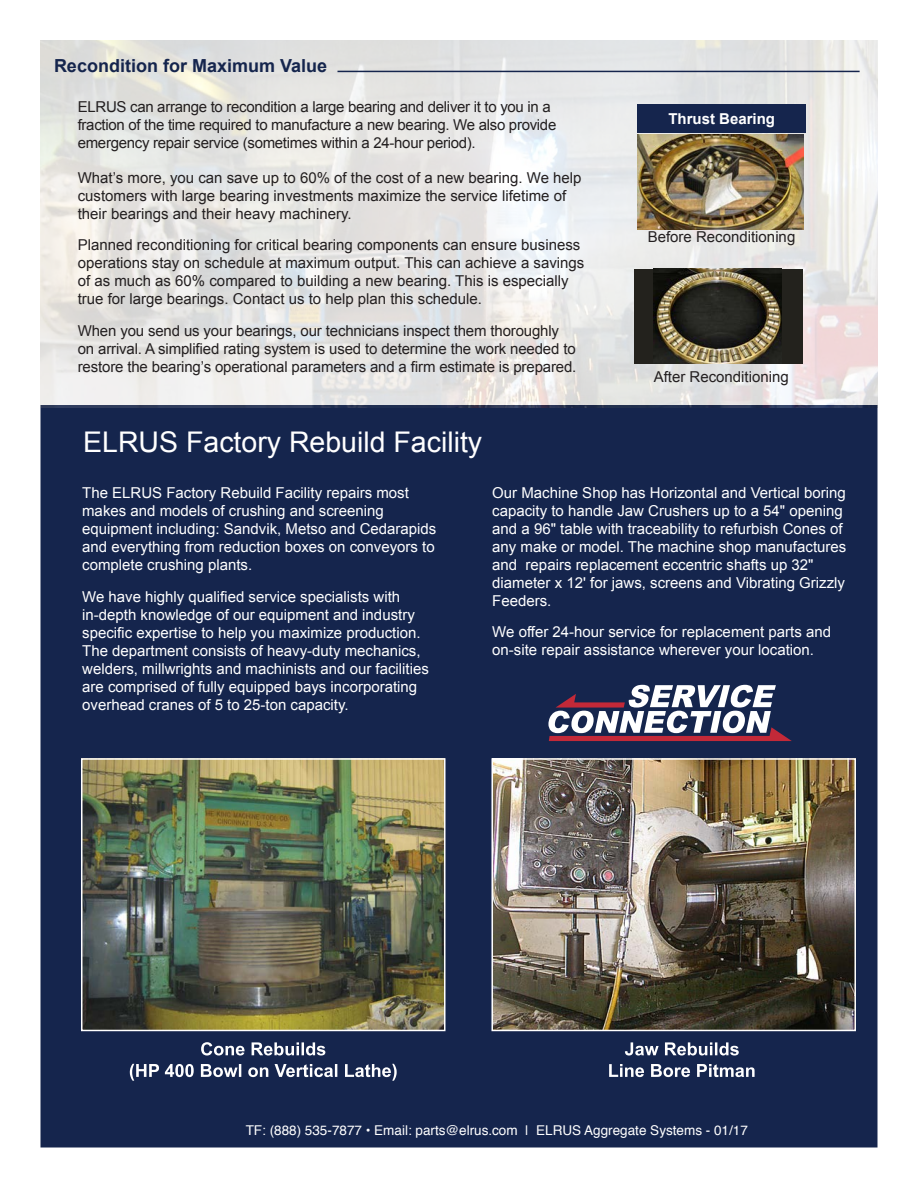
<style>
.page{position:relative;width:918px;height:1188px;background:#fff}
.page>*{position:absolute;margin:0;border:0;box-sizing:border-box;transform-origin:0 0}
.t1{font:28.5px "Arial";color:#fff}
.t2{font:700 18px "Arial";color:#15254d}
.t3{font:15px/18px "Arial";color:#fff}
.t4{font:15px/18px "Arial";color:#231f20}
.t5{font:15px/18px "Arial";letter-spacing:-.02em;color:#231f20}
.t6{font:700 15px "Arial";color:#fff}
.t7{font:13.5px "Helvetica";color:#fff}
</style>
<div class="page">
<div style="left:40px;top:405px;width:838px;height:743px;background:#15254d;border:2px solid #15254d"></div>
<img style="left:40px;top:40px;width:838px;height:367px">
<hr style="left:338px;top:71px;width:522px;height:1px;background:#15254d">
<div style="left:637px;top:104px;width:169px;height:29px;background:#15254d"></div>
<div style="left:634px;top:269px;width:169px;height:94px;background:#23221d"></div>
<img style="left:654px;top:269px;width:127px;height:94px">
<img style="left:638px;top:135px;width:166px;height:94px">
<svg style="left:548px;top:685px;width:244px;height:56px"></svg>
<img style="left:494px;top:761px;width:359px;height:267px">
<div style="left:491px;top:758px;width:365px;height:273px;border:2px solid #fff"></div>
<svg style="left:201px;top:1042px;width:124px;height:14px"></svg>
<svg style="left:130px;top:1064px;width:267px;height:17px"></svg>
<img style="left:84px;top:761px;width:359px;height:267px">
<div style="left:81px;top:758px;width:365px;height:273px;border:2px solid #fff"></div>
<svg style="left:625px;top:1042px;width:114px;height:14px"></svg>
<svg style="left:609px;top:1064px;width:146px;height:13px"></svg>
<h2 class="t2" style="left:54px;top:54px;width:275px">Recondition for Maximum Value</h2>
<p class="t5" style="left:78px;top:98px;width:480px">ELRUS can arrange to recondition a large bearing and deliver it to you in a fraction of the time required to manufacture a new bearing. We also provide emergency repair service (sometimes within a 24-hour period).</p>
<p class="t4" style="left:78px;top:169px;width:505px">What’s more, you can save up to 60% of the cost of a new bearing. We help customers with large bearing investments maximize the service lifetime of their bearings and their heavy machinery.</p>
<p class="t4" style="left:78px;top:236px;width:508px">Planned reconditioning for critical bearing components can ensure business operations stay on schedule at maximum output. This can achieve a savings of as much as 60% compared to building a new bearing. This is especially true for large bearings. Contact us to help plan this schedule.</p>
<p class="t4" style="left:78px;top:322px;width:500px">When you send us your bearings, our technicians inspect them thoroughly on arrival. A simplified rating system is used to determine the work needed to restore the bearing’s operational parameters and a firm estimate is prepared.</p>
<p class="t1" style="left:83px;top:423px;width:401px">ELRUS Factory Rebuild Facility</p>
<p class="t6" style="left:668px;top:109px;width:108px">Thrust Bearing</p>
<p class="t4" style="left:648px;top:228px;width:149px">Before Reconditioning</p>
<p class="t4" style="left:654px;top:368px;width:137px">After Reconditioning</p>
<p class="t3" style="left:82px;top:484px;width:356px">The ELRUS Factory Rebuild Facility repairs most makes and models of crushing and screening equipment including: Sandvik, Metso and Cedarapids and everything from reduction boxes on conveyors to complete crushing plants.</p>
<p class="t3" style="left:82px;top:588px;width:348px">We have highly qualified service specialists with in-depth knowledge of our equipment and industry specific expertise to help you maximize production.<br>The department consists of heavy-duty mechanics, welders, millwrights and machinists and our facilities are comprised of fully equipped bays incorporating overhead cranes of 5 to 25-ton capacity.</p>
<p class="t3" style="left:492px;top:484px;width:356px">Our Machine Shop has Horizontal and Vertical boring capacity to handle Jaw Crushers up to a 54" opening and a 96" table with traceability to refurbish Cones of any make or model. The machine shop manufactures and repairs replacement eccentric shafts up 32" diameter x 12' for jaws, screens and Vibrating Grizzly Feeders.</p>
<p class="t3" style="left:492px;top:623px;width:340px">We offer 24-hour service for replacement parts and on-site repair assistance wherever your location.</p>
<p class="t7" style="left:246px;top:1120px;width:504px">TF: (888) 535-7877 • Email: parts@elrus.com | ELRUS Aggregate Systems - 01/17</p>
</div>
